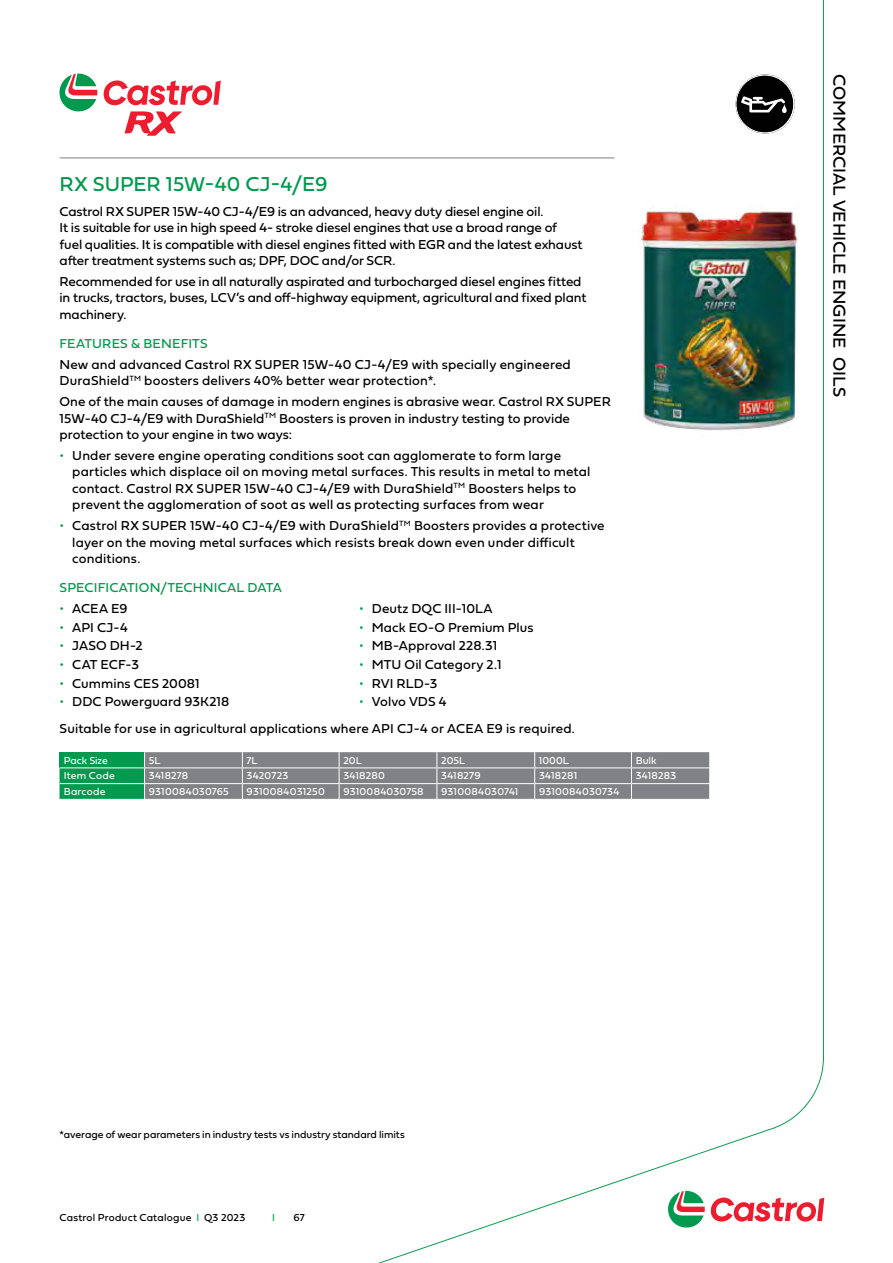
<style>
.page{position:relative;width:893px;height:1263px;background:#fff}
.page>*{position:absolute;margin:0;border:0;box-sizing:border-box;transform-origin:0 0}
.t1{font:21px "Fieldwork Geo Regular";color:#009a4e}
.t2{font:18px "Fieldwork Geo Regular";color:#000}
.t3{font:13.5px/16.5px "Fieldwork Geo Regular";letter-spacing:.005em;color:#000}
.t4{font:13.5px "Fieldwork Geo Regular";letter-spacing:.01em;color:#009a4e}
.t5{font:10.5px "Fieldwork Geo Regular";letter-spacing:.015em;color:#fff}
.t6{font:10.5px "Fieldwork Geo Regular";color:#000}
.t7{font:10.5px "Fieldwork Geo Regular";letter-spacing:.02em;color:#000}
.t8{font:10.5px "Fieldwork Geo Regular";letter-spacing:-.01em;color:#fff}
.t9{font:10.5px "Fieldwork Geo Regular";color:#00a450}
.s1{color:#009a4e}
.s2{color:#00a450}
</style>
<div class="page">
<svg style="left:668px;top:1191px;width:37px;height:37px"></svg>
<svg style="left:711px;top:1197px;width:113px;height:24px"></svg>
<hr style="left:60px;top:157px;width:554px;height:2px;background:#a7a9ac">
<svg style="left:60px;top:752px;width:650px;height:47px;background:#778c85"></svg>
<img style="left:639px;top:206px;width:160px;height:225px">
<svg style="left:736px;top:74px;width:59px;height:60px"></svg>
<svg style="left:59px;top:74px;width:38px;height:38px"></svg>
<svg style="left:104px;top:80px;width:117px;height:25px"></svg>
<svg style="left:124px;top:111px;width:58px;height:25px"></svg>
<h1 class="t1" style="left:60px;top:167px;width:270px">RX SUPER 15W-40 CJ-4/E9</h1>
<p class="t3" style="left:60px;top:202px;width:525px">Castrol RX SUPER 15W-40 CJ-4/E9 is an advanced, heavy duty diesel engine oil.<br>It is suitable for use in high speed 4- stroke diesel engines that use a broad range of fuel qualities. It is compatible with diesel engines fitted with EGR and the latest exhaust after treatment systems such as; DPF, DOC and/or SCR.</p>
<p class="t3" style="left:60px;top:272px;width:528px">Recommended for use in all naturally aspirated and turbocharged diesel engines fitted in trucks, tractors, buses, LCV’s and off-highway equipment, agricultural and fixed plant machinery.</p>
<p class="t4" style="left:60px;top:333px;width:150px">FEATURES &amp; BENEFITS</p>
<p class="t3" style="left:60px;top:355px;width:513px">New and advanced Castrol RX SUPER 15W-40 CJ-4/E9 with specially engineered<br>DuraShield<sup>TM</sup> boosters delivers 40% better wear protection*.</p>
<p class="t3" style="left:60px;top:393px;width:553px">One of the main causes of damage in modern engines is abrasive wear. Castrol RX SUPER<br>15W-40 CJ-4/E9 with DuraShield<sup>TM</sup> Boosters is proven in industry testing to provide protection to your engine in two ways:</p>
<p class="t3" style="left:72px;top:446px;width:520px;text-indent:-13px"><span class="s1">•</span> Under severe engine operating conditions soot can agglomerate to form large particles which displace oil on moving metal surfaces. This results in metal to metal contact. Castrol RX SUPER 15W-40 CJ-4/E9 with DuraShield<sup>TM</sup> Boosters helps to prevent the agglomeration of soot as well as protecting surfaces from wear</p>
<p class="t3" style="left:72px;top:517px;width:534px;text-indent:-13px"><span class="s1">•</span> Castrol RX SUPER 15W-40 CJ-4/E9 with DuraShield<sup>TM</sup> Boosters provides a protective layer on the moving metal surfaces which resists break down even under difficult conditions.</p>
<p class="t4" style="left:60px;top:577px;width:224px">SPECIFICATION/TECHNICAL DATA</p>
<p class="t3" style="left:60px;top:600px;width:70px"><span class="s1">•</span> ACEA E9</p>
<p class="t3" style="left:60px;top:618px;width:70px"><span class="s1">•</span> API CJ-4</p>
<p class="t3" style="left:60px;top:637px;width:85px"><span class="s1">•</span> JASO DH-2</p>
<p class="t3" style="left:60px;top:656px;width:81px"><span class="s1">•</span> CAT ECF-3</p>
<p class="t3" style="left:60px;top:674px;width:142px"><span class="s1">•</span> Cummins CES 20081</p>
<p class="t3" style="left:60px;top:693px;width:171px"><span class="s1">•</span> DDC Powerguard 93K218</p>
<p class="t3" style="left:359px;top:600px;width:135px"><span class="s1">•</span> Deutz DQC III-10LA</p>
<p class="t3" style="left:359px;top:618px;width:176px"><span class="s1">•</span> Mack EO-O Premium Plus</p>
<p class="t3" style="left:359px;top:637px;width:140px"><span class="s1">•</span> MB-Approval 228.31</p>
<p class="t3" style="left:359px;top:656px;width:144px"><span class="s1">•</span> MTU Oil Category 2.1</p>
<p class="t3" style="left:359px;top:674px;width:80px"><span class="s1">•</span> RVI RLD-3</p>
<p class="t3" style="left:60px;top:688px;width:517px;line-height:26.8px;text-indent:299px"><span class="s1">•</span> Volvo VDS 4<br>Suitable for use in agricultural applications where API CJ-4 or ACEA E9 is required.</p>
<p class="t8" style="left:64px;top:752px;width:46px">Pack Size</p>
<p class="t5" style="left:149px;top:752px;width:13px">5L</p>
<p class="t5" style="left:247px;top:752px;width:13px">7L</p>
<p class="t5" style="left:343px;top:752px;width:20px">20L</p>
<p class="t5" style="left:441px;top:752px;width:26px">205L</p>
<p class="t5" style="left:539px;top:752px;width:31px">1000L</p>
<p class="t5" style="left:636px;top:752px;width:22px">Bulk</p>
<p class="t5" style="left:64px;top:768px;width:52px">Item Code</p>
<p class="t5" style="left:149px;top:768px;width:41px">3418278</p>
<p class="t5" style="left:247px;top:768px;width:43px">3420723</p>
<p class="t5" style="left:343px;top:768px;width:43px">3418280</p>
<p class="t5" style="left:441px;top:768px;width:41px">3418279</p>
<p class="t5" style="left:539px;top:768px;width:40px">3418281</p>
<p class="t5" style="left:636px;top:768px;width:42px">3418283</p>
<p class="t5" style="left:64px;top:783px;width:43px">Barcode</p>
<p class="t5" style="left:149px;top:783px;width:82px">9310084030765</p>
<p class="t5" style="left:247px;top:783px;width:80px">9310084031250</p>
<p class="t5" style="left:343px;top:783px;width:82px">9310084030758</p>
<p class="t5" style="left:441px;top:783px;width:79px">9310084030741</p>
<p class="t5" style="left:539px;top:783px;width:82px">9310084030734</p>
<p class="t6" style="left:60px;top:1126px;width:347px">*average of wear parameters in industry tests vs industry standard limits</p>
<p class="t7" style="left:60px;top:1209px;width:187px">Castrol Product Catalogue <span class="s2">I</span> Q3 2023</p>
<p class="t9" style="left:272px;top:1209px;width:4px">I</p>
<p class="t6" style="left:293px;top:1209px;width:13px">67</p>
<h2 class="t2" style="left:854px;top:74px;width:324px;rotate:90deg">COMMERCIAL VEHICLE ENGINE OILS</h2>
</div>
